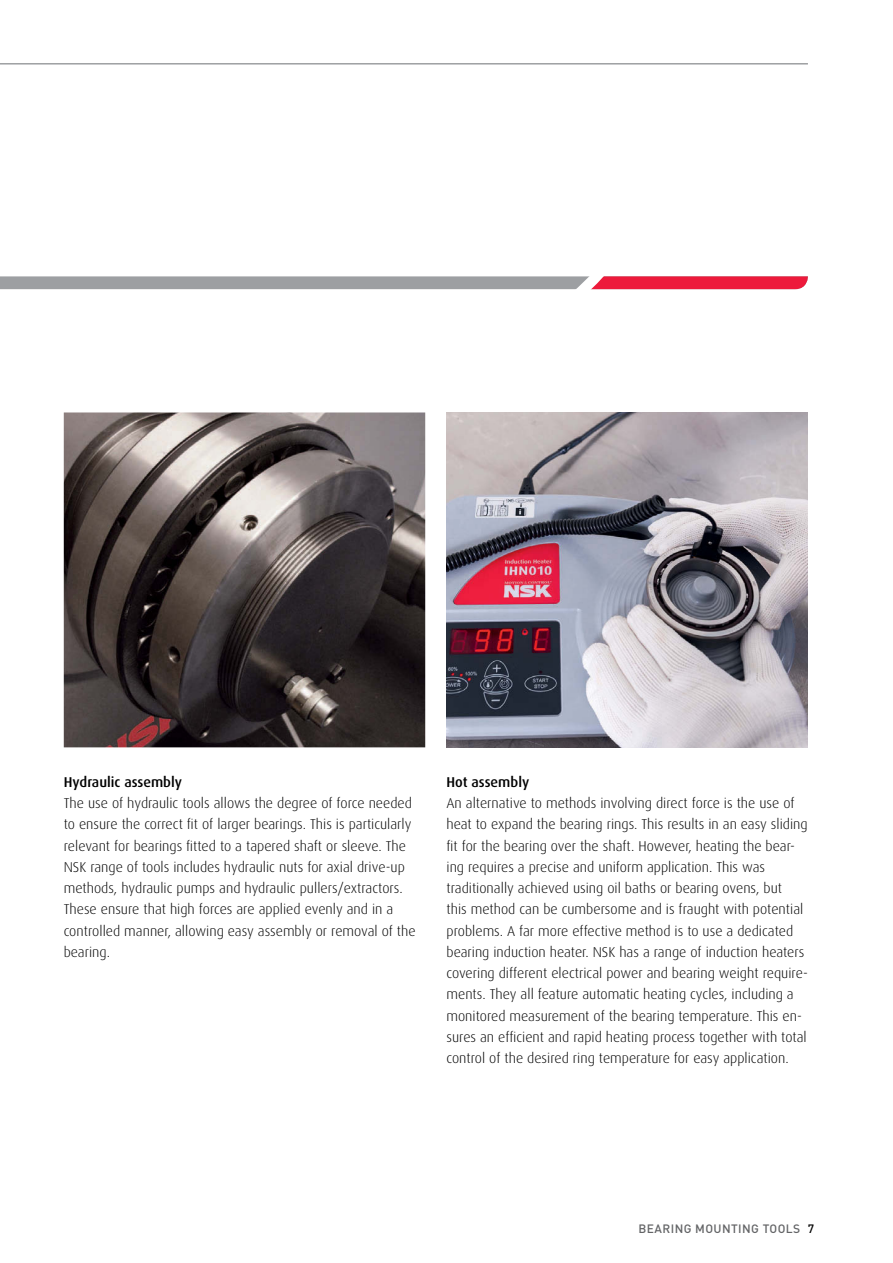
<style>
.page{position:relative;width:893px;height:1263px;background:#fff}
.page>*{position:absolute;margin:0;border:0;box-sizing:border-box;transform-origin:0 0}
.t1{font:300 14.25px/21.3px "Dax Pro";color:#000}
.t2{font:500 14.25px "Dax Pro";color:#000}
.t3{font:500 12px "DIN Pro";letter-spacing:.035em;color:#636466}
.s1{color:#000}
</style>
<div class="page">
<svg style="left:0;top:276px;width:808px;height:14px;background:#b98993"></svg>
<hr style="left:0;top:63px;width:808px;height:2px;background:#9d9fa2">
<img style="left:64px;top:412px;width:361px;height:335px">
<img style="left:446px;top:412px;width:362px;height:335px">
<p class="t2" style="left:64px;top:773px;width:120px">Hydraulic assembly</p>
<p class="t1" style="left:64px;top:792px;width:353px">The use of hydraulic tools allows the degree of force needed to ensure the correct fit of larger bearings. This is particularly relevant for bearings fitted to a tapered shaft or sleeve. The NSK range of tools includes hydraulic nuts for axial drive-up methods, hydraulic pumps and hydraulic pullers/extractors.<br>These ensure that high forces are applied evenly and in a controlled manner, allowing easy assembly or removal of the bearing.</p>
<p class="t2" style="left:446px;top:773px;width:84px">Hot assembly</p>
<p class="t1" style="left:446px;top:792px;width:363px">An alternative to methods involving direct force is the use of heat to expand the bearing rings. This results in an easy sliding fit for the bearing over the shaft. However, heating the bear&shy;ing requires a precise and uniform application. This was traditionally achieved using oil baths or bearing ovens, but<br>this method can be cumbersome and is fraught with potential problems. A far more effective method is to use a dedicated bearing induction heater. NSK has a range of induction heaters covering different electrical power and bearing weight require&shy;ments. They all feature automatic heating cycles, including a monitored measurement of the bearing temperature. This en&shy;sures an efficient and rapid heating process together with total control of the desired ring temperature for easy application.</p>
<p class="t3" style="left:638px;top:1219px;width:177px">BEARING MOUNTING TOOLS <span class="s1">7</span></p>
</div>
